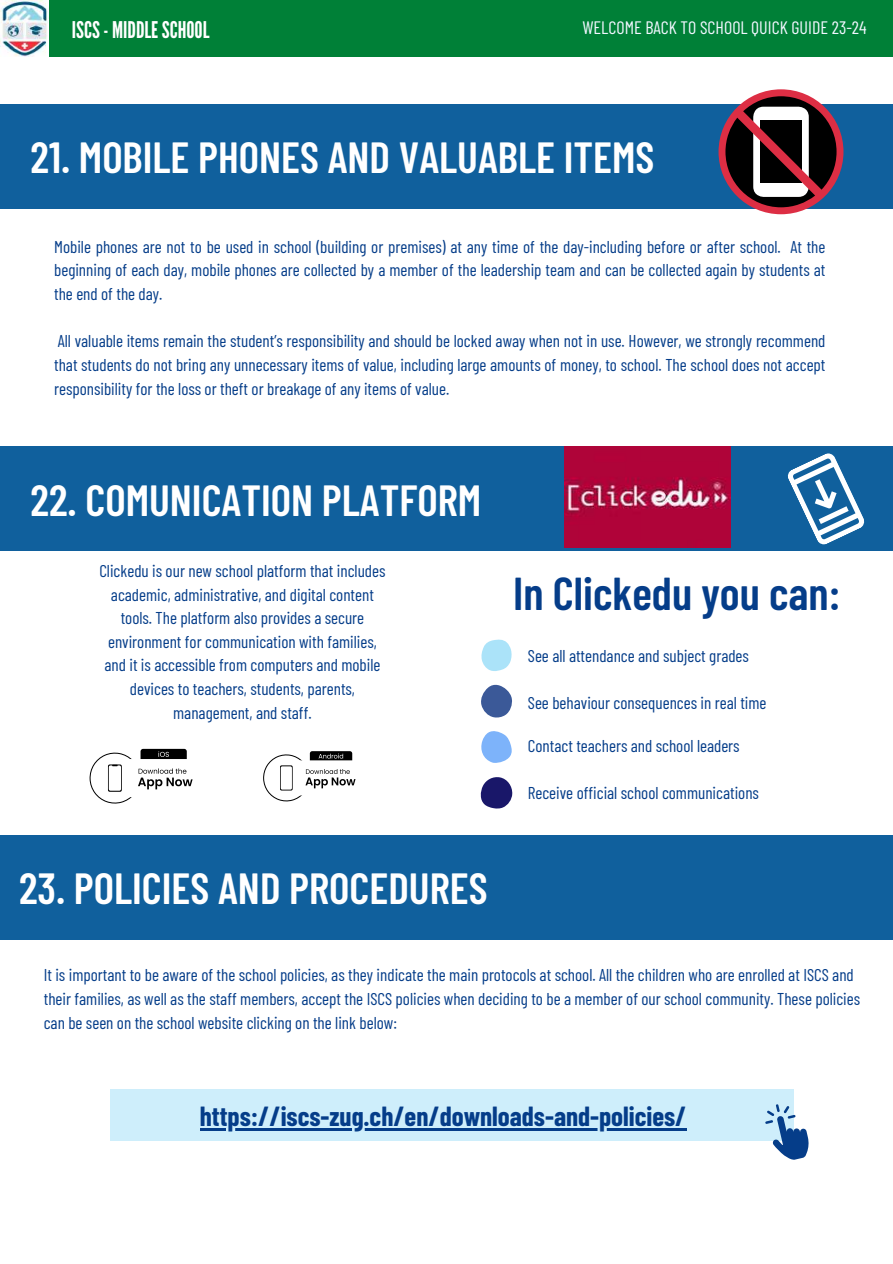
<style>
.page{position:relative;width:893px;height:1264px;background:#fff}
.page>*{position:absolute;margin:0;border:0;box-sizing:border-box;transform-origin:0 0}
.t1{font:600 45.9px "Barlow Condensed";color:#053d89}
.t2{font:600 43.5px "Barlow Condensed";color:#fff}
.t3{font:700 27px "Barlow Condensed";color:#053d89}
.t4{font:22.95px "League Gothic";color:#fff}
.t5{font:18px "Barlow Condensed";color:#f2f7ff}
.t6{font:17.1px/23.7px "Barlow Condensed";color:#053d89;text-align:justify}
</style>
<div class="page">
<div style="left:0;top:0;width:892px;height:56px;background:#008037"></div>
<img style="left:0;top:0;width:48px;height:56px">
<div style="left:0;top:104px;width:892px;height:104px;background:#10609d"></div>
<div style="left:0;top:447px;width:892px;height:104px;background:#10609d"></div>
<svg style="left:718px;top:89px;width:125px;height:125px"></svg>
<div style="left:0;top:835px;width:892px;height:104px;background:#10609d"></div>
<svg style="left:481px;top:684px;width:31px;height:34px"></svg>
<svg style="left:481px;top:777px;width:31px;height:31px"></svg>
<svg style="left:481px;top:731px;width:31px;height:32px"></svg>
<svg style="left:481px;top:639px;width:31px;height:32px"></svg>
<svg style="left:787px;top:453px;width:78px;height:92px"></svg>
<svg style="left:89px;top:749px;width:104px;height:55px"></svg>
<svg style="left:263px;top:751px;width:93px;height:50px"></svg>
<img style="left:564px;top:447px;width:166px;height:100px">
<div style="left:111px;top:1088px;width:683px;height:52px;background:#ceeefb"></div>
<svg style="left:765px;top:1104px;width:43px;height:55px"></svg>
<hr style="left:200px;top:1127px;width:486px;height:3px;background:#053d89">
<h3 class="t4" style="left:72px;top:17px;width:139px">ISCS- MIDDLESCHOOL</h3>
<p class="t5" style="left:582px;top:16px;width:286px">WELCOME BACK TO SCHOOL QUICK GUIDE 23-24</p>
<h2 class="t2" style="left:31px;top:129px;width:625px">21. MOBILE PHONES AND VALUABLE ITEMS</h2>
<p class="t6" style="left:54px;top:234px;width:772px">Mobile phones are not to be used in school (building or premises) at any time of the day-including before or after school. At the beginning of each day, mobile phones are collected by a member of the leadership team and can be collected again by students at the end of the day.</p>
<p class="t6" style="left:54px;top:328px;width:772px">All valuable items remain the student’s responsibility and should be locked away when not in use. However, we strongly recommend that students do not bring any unnecessary items of value, including large amounts of money, to school. The school does not accept responsibility for the loss or theft or breakage of any items of value.</p>
<h2 class="t2" style="left:31px;top:472px;width:452px">22. COMUNICATION PLATFORM</h2>
<p class="t6" style="left:99px;top:558px;width:288px;text-align:center">Clickedu is our new school platform that includes academic, administrative, and digital content tools. The platform also provides a secure environment for communication with families, and it is accessible from computers and mobile devices to teachers, students, parents, management, and staff.</p>
<h1 class="t1" style="left:513px;top:564px;width:328px">In Clickedu you can:</h1>
<p class="t6" style="left:528px;top:643px;width:222px">See all attendance and subject grades</p>
<p class="t6" style="left:528px;top:690px;width:240px">See behaviour consequences in real time</p>
<p class="t6" style="left:528px;top:733px;width:213px">Contact teachers and school leaders</p>
<p class="t6" style="left:528px;top:780px;width:232px">Receive official school communications</p>
<h2 class="t2" style="left:19px;top:860px;width:470px">23. POLICIES AND PROCEDURES</h2>
<p class="t6" style="left:44px;top:962px;width:817px;text-align:left">It is important to be aware of the school policies, as they indicate the main protocols at school. All the children who are enrolled at ISCS and their families, as well as the staff members, accept the ISCS policies when deciding to be a member of our school community. These policies can be seen on the school website clicking on the link below:</p>
<h3 class="t3" style="left:200px;top:1098px;width:488px">https://iscs-zug.ch/en/downloads-and-policies/</h3>
</div>
